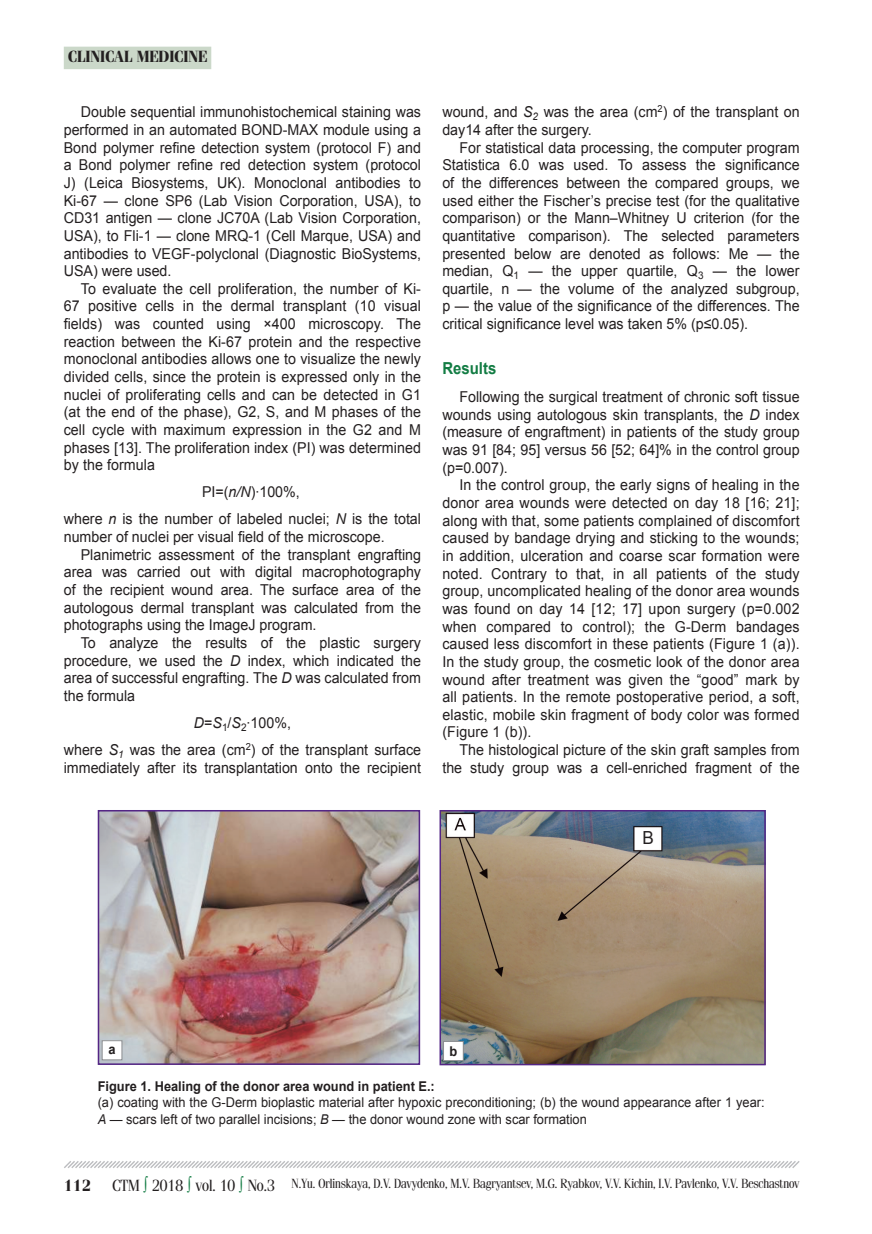
<style>
.page{position:relative;width:872px;height:1234px;background:#fff}
.page>*{position:absolute;margin:0;border:0;box-sizing:border-box;transform-origin:0 0}
.t1{font:18px "Arial";color:#231f20;scale:.95 1}
.t2{font:16.5px "Simeiz";color:#231f20}
.t3{font:700 16.5px "Simeiz";color:#231f20}
.t4{font:700 16.5px "Arial";color:#127c43;scale:.9 1}
.t5{font:15px/17.7px "Arial";color:#231f20;text-align:justify;scale:.95 1}
.t6{font:13.5px/16.2px "Arial";color:#231f20;scale:.95 1}
.t7{font:13.5px "Simeiz";color:#231f20;scale:.95 1}
.t8{font:700 13.5px "Arial";color:#231f20;scale:.95 1}
.s1{font-style:italic}
.s2{color:#127c43}
</style>
<div class="page">
<svg style="left:64px;top:1161px;width:736px;height:7px"></svg>
<div style="left:64px;top:47px;width:147px;height:22px;background:#cbd8c9"></div>
<img style="left:101px;top:812px;width:316px;height:249px">
<div style="left:98px;top:809px;width:322px;height:255px;border:2px solid #542685"></div>
<div style="left:102px;top:1040px;width:20px;height:19px;background:#fff"></div>
<div style="left:102px;top:1040px;width:20px;height:19px;border:1px solid #8b8d90"></div>
<img style="left:442px;top:812px;width:320px;height:250px">
<div style="left:439px;top:809px;width:326px;height:256px;border:2px solid #542685"></div>
<div style="left:443px;top:1041px;width:20px;height:19px;background:#fff"></div>
<div style="left:443px;top:1040px;width:20px;height:20px;border:1px solid #8b8d90"></div>
<div style="left:638px;top:831px;width:20px;height:16px;background:#fff"></div>
<p class="t3" style="left:68px;top:48px;width:141px">СLINICAL MEDICINE</p>
<p class="t5" style="left:64px;top:103px;width:377px;text-indent:17px">Double sequential immunohistochemical staining was performed in an automated BOND-MAX module using a Bond polymer refine detection system (protocol F) and a Bond polymer refine red detection system (protocol J) (Leica Biosystems, UK). Monoclonal antibodies to Ki-67 — clone SP6 (Lab Vision Corporation, USA), to CD31 antigen — clone JC70A (Lab Vision Corporation, USA), to Fli-1 — clone MRQ-1 (Cell Marque, USA) and antibodies to VEGF-polyclonal (Diagnostic BioSystems, USA) were used.</p>
<p class="t5" style="left:64px;top:279px;width:377px;text-indent:17px">To evaluate the cell proliferation, the number of Ki-67 positive cells in the dermal transplant (10 visual fields) was counted using ×400 microscopy. The reaction between the Ki-67 protein and the respective monoclonal antibodies allows one to visualize the newly divided cells, since the protein is expressed only in the nuclei of proliferating cells and can be detected in G1 (at the end of the phase), G2, S, and M phases of the cell cycle with maximum expression in the G2 and M phases [13]. The proliferation index (PI) was determined by the formula</p>
<p class="t5" style="left:64px;top:478px;width:377px;line-height:27px;text-indent:138px">PI=(<span class="s1">n/N</span>)·100%,<br>where <span class="s1">n</span> is the number of labeled nuclei; <span class="s1">N</span> is the total</p>
<p class="t5" style="left:64px;top:527px;width:339px">number of nuclei per visual field of the microscope.</p>
<p class="t5" style="left:81px;top:545px;width:360px">Planimetric assessment of the transplant engrafting</p>
<p class="t5" style="left:64px;top:563px;width:377px">area was carried out with digital macrophotography</p>
<p class="t5" style="left:64px;top:580px;width:377px">of the recipient wound area. The surface area of the</p>
<p class="t5" style="left:64px;top:598px;width:377px">autologous dermal transplant was calculated from the</p>
<p class="t5" style="left:64px;top:616px;width:267px">photographs using the ImageJ program.</p>
<p class="t5" style="left:81px;top:633px;width:360px">To analyze the results of the plastic surgery</p>
<p class="t5" style="left:64px;top:651px;width:377px">procedure, we used the <span class="s1">D</span> index, which indicated the</p>
<p class="t5" style="left:64px;top:669px;width:377px">area of successful engrafting. The <span class="s1">D</span> was calculated from</p>
<p class="t5" style="left:64px;top:686px;width:77px">the formula</p>
<p class="t5" style="left:64px;top:709px;width:377px;line-height:27px;text-align:center"><span class="s1">D</span>=<span class="s1">S</span><sub>1</sub>/<span class="s1">S</span><sub>2</sub>·100%,<br>where <span class="s1">S</span><sub>1</sub> was the area (cm<sup>2</sup>) of the transplant surface</p>
<p class="t5" style="left:64px;top:758px;width:377px">immediately after its transplantation onto the recipient</p>
<p class="t5" style="left:442px;top:103px;width:377px">wound, and <span class="s1">S</span><sub>2</sub> was the area (cm<sup>2</sup>) of the transplant on day14 after the surgery.</p>
<p class="t5" style="left:442px;top:138px;width:377px;text-indent:17px">For statistical data processing, the computer program Statistica 6.0 was used. To assess the significance of the differences between the compared groups, we used either the Fischer’s precise test (for the qualitative comparison) or the Mann–Whitney U criterion (for the quantitative comparison). The selected parameters presented below are denoted as follows: Me — the median, Q<sub>1</sub> — the upper quartile, Q<sub>3</sub> — the lower quartile, n — the volume of the analyzed subgroup, p — the value of the significance of the differences. The critical significance level was taken 5% (p≤0.05).</p>
<p class="t4" style="left:442px;top:357px;width:62px">Results</p>
<p class="t5" style="left:442px;top:388px;width:377px;text-indent:17px">Following the surgical treatment of chronic soft tissue wounds using autologous skin transplants, the <span class="s1">D</span> index (measure of engraftment) in patients of the study group was 91 [84; 95] versus 56 [52; 64]% in the control group (p=0.007).</p>
<p class="t5" style="left:442px;top:476px;width:377px;text-indent:17px">In the control group, the early signs of healing in the donor area wounds were detected on day 18 [16; 21]; along with that, some patients complained of discomfort caused by bandage drying and sticking to the wounds; in addition, ulceration and coarse scar formation were noted. Contrary to that, in all patients of the study group, uncomplicated healing of the donor area wounds was found on day 14 [12; 17] upon surgery (р=0.002 when compared to control); the G-Derm bandages caused less discomfort in these patients (Figure 1 (a)).<br>In the study group, the cosmetic look of the donor area wound after treatment was given the “good” mark by all patients. In the remote postoperative period, a soft, elastic, mobile skin fragment of body color was formed (Figure 1 (b)).</p>
<p class="t5" style="left:442px;top:740px;width:377px;text-align:right">The histological picture of the skin graft samples from the study group was a cell-enriched fragment of the</p>
<p class="t1" style="left:642px;top:825px;width:14px">B</p>
<p class="t8" style="left:108px;top:1039px;width:9px">а</p>
<p class="t8" style="left:449px;top:1041px;width:10px">b</p>
<p class="t8" style="left:98px;top:1076px;width:356px">Figure 1. Healing of the donor area wound in patient E.:</p>
<p class="t6" style="left:98px;top:1094px;width:703px">(a) coating with the G-Derm bioplastic material after hypoxic preconditioning; (b) the wound appearance after 1 year:<br><span class="s1">A</span> — scars left of two parallel incisions; <span class="s1">B</span> — the donor wound zone with scar formation</p>
<p class="t3" style="left:64px;top:1175px;width:29px">112</p>
<p class="t2" style="left:112px;top:1176px;width:164px">СТМ <span class="s2">∫</span> 2018 <span class="s2">∫</span> vol. 10 <span class="s2">∫</span> No.3</p>
<p class="t7" style="left:291px;top:1176px;width:536px">N.Yu. Orlinskaya, D.V. Davydenko, M.V. Bagryantsev, M.G. Ryabkov, V.V. Kichin, I.V. Pavlenko, V.V. Beschastnov</p>
</div>
